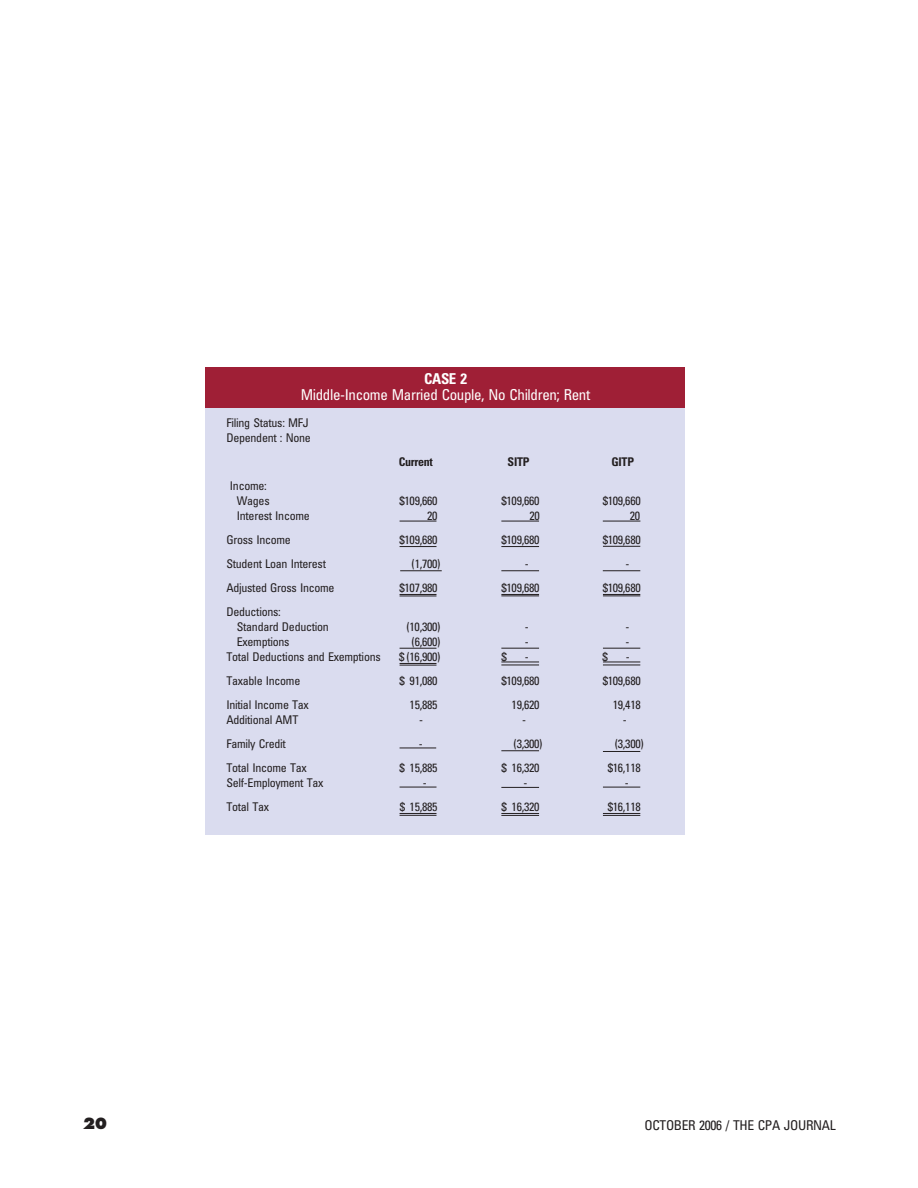
<style>
.page{position:relative;width:918px;height:1188px;background:#fff}
.page>*{position:absolute;margin:0;border:0;box-sizing:border-box;transform-origin:0 0}
.t1{font:condensed 15px "Univers";letter-spacing:-.025em;color:#fff}
.t2{font:700 condensed 15px "Univers";color:#fff}
.t3{font:800 15px "Futura";color:#231f20}
.t4{font:condensed 13.5px "Univers";letter-spacing:-.025em;color:#231f20}
.t5{font:condensed 12px/15px "Univers";letter-spacing:-.025em;color:#231f20}
.t6{font:700 condensed 12px "Univers";letter-spacing:-.025em;color:#231f20}
</style>
<div class="page">
<div style="left:206px;top:370px;width:480px;height:465px;background:#dadcef"></div>
<div style="left:206px;top:368px;width:480px;height:40px;background:#9f1f36"></div>
<hr style="left:400px;top:546px;width:36px;height:1px;background:#231f20">
<hr style="left:501px;top:648px;width:38px;height:1px;background:#231f20">
<hr style="left:400px;top:571px;width:42px;height:1px;background:#231f20">
<hr style="left:603px;top:648px;width:37px;height:1px;background:#231f20">
<hr style="left:501px;top:546px;width:38px;height:1px;background:#231f20">
<hr style="left:603px;top:546px;width:37px;height:1px;background:#231f20">
<hr style="left:400px;top:594px;width:36px;height:1px;background:#231f20">
<hr style="left:400px;top:596px;width:36px;height:1px;background:#231f20">
<hr style="left:501px;top:594px;width:38px;height:1px;background:#231f20">
<hr style="left:501px;top:596px;width:38px;height:1px;background:#231f20">
<hr style="left:603px;top:594px;width:37px;height:1px;background:#231f20">
<hr style="left:603px;top:596px;width:37px;height:1px;background:#231f20">
<hr style="left:400px;top:663px;width:36px;height:1px;background:#231f20">
<hr style="left:400px;top:665px;width:36px;height:1px;background:#231f20">
<hr style="left:501px;top:662px;width:38px;height:1px;background:#231f20">
<hr style="left:501px;top:665px;width:38px;height:1px;background:#231f20">
<hr style="left:603px;top:662px;width:37px;height:1px;background:#231f20">
<hr style="left:603px;top:665px;width:37px;height:1px;background:#231f20">
<hr style="left:603px;top:813px;width:37px;height:1px;background:#231f20">
<hr style="left:603px;top:815px;width:37px;height:1px;background:#231f20">
<hr style="left:501px;top:813px;width:38px;height:1px;background:#231f20">
<hr style="left:501px;top:815px;width:38px;height:1px;background:#231f20">
<hr style="left:400px;top:813px;width:36px;height:1px;background:#231f20">
<hr style="left:400px;top:815px;width:36px;height:1px;background:#231f20">
<hr style="left:603px;top:751px;width:37px;height:1px;background:#231f20">
<hr style="left:501px;top:750px;width:38px;height:1px;background:#231f20">
<hr style="left:400px;top:748px;width:36px;height:1px;background:#231f20">
<hr style="left:400px;top:787px;width:36px;height:1px;background:#231f20">
<hr style="left:501px;top:787px;width:38px;height:1px;background:#231f20">
<hr style="left:603px;top:787px;width:37px;height:1px;background:#231f20">
<hr style="left:400px;top:521px;width:36px;height:1px;background:#231f20">
<hr style="left:501px;top:521px;width:38px;height:1px;background:#231f20">
<hr style="left:603px;top:521px;width:37px;height:1px;background:#231f20">
<hr style="left:501px;top:570px;width:38px;height:1px;background:#231f20">
<hr style="left:603px;top:570px;width:37px;height:1px;background:#231f20">
<hr style="left:400px;top:648px;width:36px;height:1px;background:#231f20">
<p class="t2" style="left:424px;top:373px;width:44px">CASE 2</p>
<p class="t1" style="left:301px;top:389px;width:291px">Middle-Income Married Couple, No Children; Rent</p>
<p class="t5" style="left:226px;top:416px;width:86px">Filing Status: MFJ<br>Dependent : None</p>
<p class="t6" style="left:399px;top:457px;width:36px">Current</p>
<p class="t6" style="left:508px;top:457px;width:23px">SITP</p>
<p class="t6" style="left:612px;top:457px;width:24px">GITP</p>
<p class="t5" style="left:230px;top:479px;width:41px;text-align:center">Income:<br>Wages</p>
<p class="t5" style="left:400px;top:494px;width:39px">$109,660</p>
<p class="t5" style="left:502px;top:494px;width:39px">$109,660</p>
<p class="t5" style="left:603px;top:494px;width:39px">$109,660</p>
<p class="t5" style="left:237px;top:509px;width:74px">Interest Income</p>
<p class="t5" style="left:427px;top:509px;width:12px">20</p>
<p class="t5" style="left:530px;top:509px;width:12px">20</p>
<p class="t5" style="left:630px;top:509px;width:12px">20</p>
<p class="t5" style="left:226px;top:533px;width:66px">Gross Income</p>
<p class="t5" style="left:400px;top:533px;width:39px">$109,680</p>
<p class="t5" style="left:502px;top:533px;width:39px">$109,680</p>
<p class="t5" style="left:603px;top:533px;width:39px">$109,680</p>
<p class="t5" style="left:226px;top:557px;width:101px">Student Loan Interest</p>
<p class="t5" style="left:412px;top:557px;width:30px">(1,700)</p>
<p class="t5" style="left:525px;top:557px;width:5px">-</p>
<p class="t5" style="left:626px;top:557px;width:5px">-</p>
<p class="t5" style="left:226px;top:581px;width:110px">Adjusted Gross Income</p>
<p class="t5" style="left:400px;top:581px;width:39px">$107,980</p>
<p class="t5" style="left:502px;top:581px;width:39px">$109,680</p>
<p class="t5" style="left:603px;top:581px;width:39px">$109,680</p>
<p class="t5" style="left:237px;top:605px;width:93px;text-indent:-10px">Deductions:<br>Standard Deduction</p>
<p class="t5" style="left:407px;top:620px;width:35px">(10,300)</p>
<p class="t5" style="left:525px;top:620px;width:5px">-</p>
<p class="t5" style="left:626px;top:620px;width:5px">-</p>
<p class="t5" style="left:237px;top:635px;width:54px">Exemptions</p>
<p class="t5" style="left:412px;top:635px;width:30px">(6,600)</p>
<p class="t5" style="left:525px;top:635px;width:5px">-</p>
<p class="t5" style="left:626px;top:635px;width:5px">-</p>
<p class="t5" style="left:226px;top:650px;width:156px">Total Deductions and Exemptions</p>
<p class="t5" style="left:399px;top:650px;width:43px">$ (16,900)</p>
<p class="t5" style="left:501px;top:650px;width:7px">$</p>
<p class="t5" style="left:525px;top:650px;width:5px">-</p>
<p class="t5" style="left:602px;top:650px;width:7px">$</p>
<p class="t5" style="left:626px;top:650px;width:5px">-</p>
<p class="t5" style="left:226px;top:674px;width:75px">Taxable Income</p>
<p class="t5" style="left:399px;top:674px;width:39px">$ 91,080</p>
<p class="t5" style="left:502px;top:674px;width:39px">$109,680</p>
<p class="t5" style="left:603px;top:674px;width:39px">$109,680</p>
<p class="t5" style="left:226px;top:698px;width:84px">Initial Income Tax</p>
<p class="t5" style="left:410px;top:698px;width:29px">15,885</p>
<p class="t5" style="left:512px;top:698px;width:29px">19,620</p>
<p class="t5" style="left:613px;top:698px;width:29px">19,418</p>
<p class="t5" style="left:226px;top:713px;width:73px">Additional AMT</p>
<p class="t5" style="left:419px;top:713px;width:5px">-</p>
<p class="t5" style="left:522px;top:713px;width:5px">-</p>
<p class="t5" style="left:623px;top:713px;width:5px">-</p>
<p class="t5" style="left:226px;top:737px;width:61px">Family Credit</p>
<p class="t5" style="left:419px;top:737px;width:5px">-</p>
<p class="t5" style="left:514px;top:737px;width:30px">(3,300)</p>
<p class="t5" style="left:615px;top:737px;width:30px">(3,300)</p>
<p class="t5" style="left:226px;top:761px;width:82px">Total Income Tax</p>
<p class="t5" style="left:399px;top:761px;width:39px">$ 15,885</p>
<p class="t5" style="left:501px;top:761px;width:40px">$ 16,320</p>
<p class="t5" style="left:608px;top:761px;width:34px">$16,118</p>
<p class="t5" style="left:226px;top:776px;width:98px">Self-Employment Tax</p>
<p class="t5" style="left:423px;top:776px;width:5px">-</p>
<p class="t5" style="left:524px;top:776px;width:5px">-</p>
<p class="t5" style="left:625px;top:776px;width:5px">-</p>
<p class="t5" style="left:226px;top:800px;width:44px">Total Tax</p>
<p class="t5" style="left:400px;top:800px;width:39px">$ 15,885</p>
<p class="t5" style="left:502px;top:800px;width:39px">$ 16,320</p>
<p class="t5" style="left:608px;top:800px;width:34px">$16,118</p>
<p class="t3" style="left:83px;top:1116px;width:26px">20</p>
<p class="t4" style="left:645px;top:1120px;width:193px">OCTOBER 2006 / THE CPA JOURNAL</p>
</div>
